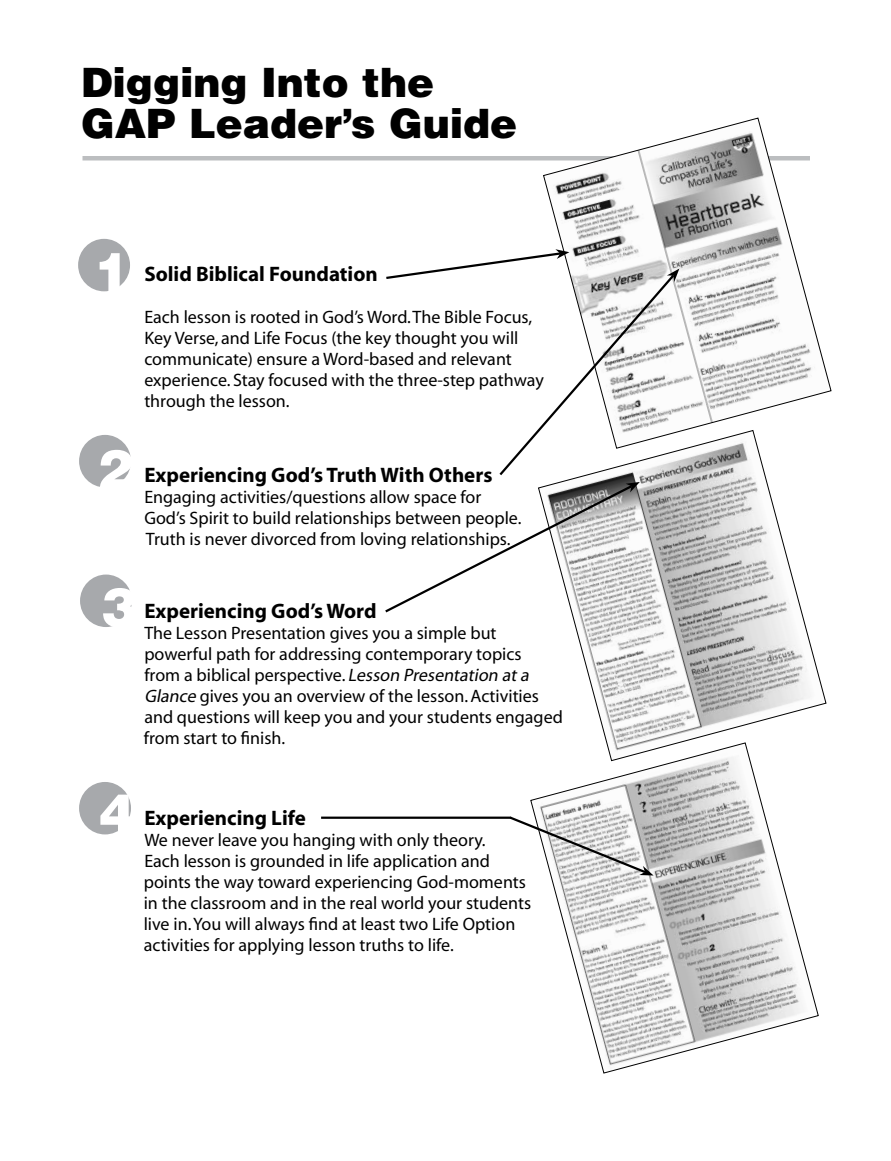
<style>
.page{position:relative;width:891px;height:1161px;background:#fff}
.page>*{position:absolute;margin:0;border:0;box-sizing:border-box;transform-origin:0 0}
.t1{font:900 54px "Helvetica";color:#fff}
.t2{font:900 40.5px/40.5px "Helvetica";color:#000}
.t3{font:700 21px "Myriad";color:#000}
.t4{font:18px/21px "Myriad";color:#000}
.s1{font-style:italic}
</style>
<div class="page">
<hr style="left:82px;top:156px;width:728px;height:4px;background:#bcbec0">
<div style="left:78px;top:239px;width:52px;height:52px;background:#a7a9ac;border-radius:50%"></div>
<div style="left:79px;top:435px;width:52px;height:52px;background:#a7a9ac;border-radius:50%"></div>
<div style="left:80px;top:575px;width:52px;height:52px;background:#a7a9ac;border-radius:50%"></div>
<div style="left:79px;top:782px;width:52px;height:52px;background:#a7a9ac;border-radius:50%"></div>
<svg style="left:543px;top:117px;width:289px;height:313px"></svg>
<svg style="left:571px;top:430px;width:256px;height:312px"></svg>
<svg style="left:530px;top:742px;width:289px;height:332px"></svg>
<hr style="left:321px;top:817px;width:190px;height:2px;background:#000">
<svg style="left:507px;top:815px;width:147px;height:61px"></svg>
<svg style="left:385px;top:249px;width:294px;height:365px"></svg>
<h2 class="t2" style="left:81px;top:61px;width:438px">Digging Into the<br>GAP Leader’s Guide</h2>
<h1 class="t1" style="left:94px;top:237px;width:38px">1</h1>
<p class="t3" style="left:144px;top:263px;width:235px">Solid Biblical Foundation</p>
<p class="t4" style="left:144px;top:307px;width:401px">Each lesson is rooted in God’s Word. The Bible Focus, Key Verse, and Life Focus (the key thought you will communicate) ensure a Word-based and relevant experience. Stay focused with the three-step pathway through the lesson.</p>
<h1 class="t1" style="left:97px;top:434px;width:38px">2</h1>
<p class="t3" style="left:144px;top:464px;width:350px">Experiencing God’s Truth With Others</p>
<p class="t4" style="left:144px;top:487px;width:379px">Engaging activities/questions allow space for<br>God’s Spirit to build relationships between people.<br>Truth is never divorced from loving relationships.</p>
<h1 class="t1" style="left:101px;top:572px;width:38px">3</h1>
<p class="t3" style="left:144px;top:600px;width:234px">Experiencing God’s Word</p>
<p class="t4" style="left:144px;top:623px;width:421px">The Lesson Presentation gives you a simple but powerful path for addressing contemporary topics<br>from a biblical perspective. <span class="s1">Lesson Presentation ata Glance</span> gives you an overview of the lesson. Activities and questions will keep you and your students engaged from start to finish.</p>
<h1 class="t1" style="left:99px;top:778px;width:38px">4</h1>
<p class="t3" style="left:144px;top:807px;width:163px">Experiencing Life</p>
<p class="t4" style="left:144px;top:830px;width:389px">We never leave you hanging with only theory.<br>Each lesson is grounded in life application and points the way toward experiencing God-moments in the classroom and in the real world your students live in. You will always find at least two Life Option activities for applying lesson truths to life.</p>
</div>
